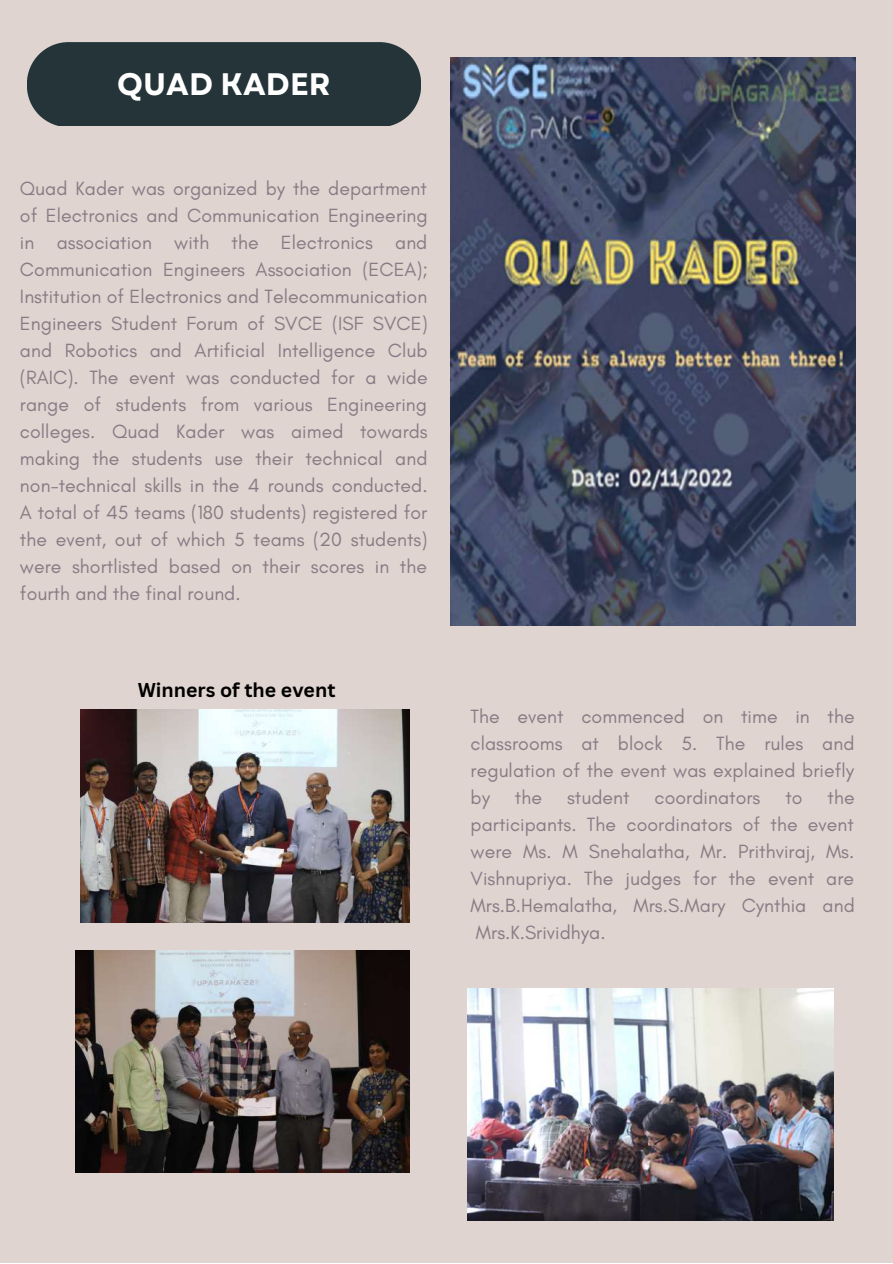
<style>
.page{position:relative;width:893px;height:1264px;background:#fff}
.page>*{position:absolute;margin:0;border:0;box-sizing:border-box;transform-origin:0 0}
.t1{font:700 31.05px "Garet";letter-spacing:.005em;color:#fff}
.t2{font:19.5px/27px "Glacial Indifference";letter-spacing:.005em;color:#8a7a85;text-align:justify}
.t3{font:700 19.5px "Canva Sans";color:#000}
</style>
<div class="page">
<div style="left:0;top:0;width:892px;height:1262px;background:#dfd4d0"></div>
<img style="left:450px;top:58px;width:404px;height:568px">
<img style="left:467px;top:988px;width:366px;height:232px">
<div style="left:27px;top:42px;width:393px;height:84px;background:#253439"></div>
<img style="left:81px;top:709px;width:328px;height:213px">
<img style="left:75px;top:950px;width:334px;height:222px">
<h1 class="t1" style="left:117px;top:62px;width:215px">QUAD KADER</h1>
<p class="t2" style="left:20px;top:174px;width:409px">Quad Kader was organized by the department of Electronics and Communication Engineering in association with the Electronics and Communication Engineers Association (ECEA); Institution of Electronics and Telecommunication Engineers Student Forum of SVCE (ISF SVCE) and Robotics and Artificial Intelligence Club (RAIC). The event was conducted for a wide range of students from various Engineering colleges. Quad Kader was aimed towards making the students use their technical and non-technical skills in the 4 rounds conducted.<br>A total of 45 teams (180 students) registered for the event, out of which 5 teams (20 students) were shortlisted based on their scores in the fourth and the final round.</p>
<p class="t3" style="left:138px;top:676px;width:199px">Winners of the event</p>
<p class="t2" style="left:470px;top:702px;width:385px">The event commenced on time in the classrooms at block 5. The rules and regulation of the event was explained briefly by</p>
<p class="t2" style="left:470px;top:783px;width:386px;text-indent:357px">the participants. The coordinators of the event were Ms. M Snehalatha, Mr. Prithviraj, Ms.<br>Vishnupriya. The judges for the event are Mrs.B.Hemalatha, Mrs.S.Mary Cynthia and Mrs.K.Srividhya.</p>
<p class="t2" style="left:515px;top:783px;width:29px">the</p>
<p class="t2" style="left:567px;top:783px;width:64px">student</p>
<p class="t2" style="left:654px;top:783px;width:107px">coordinators</p>
<p class="t2" style="left:785px;top:783px;width:19px">to</p>
</div>
